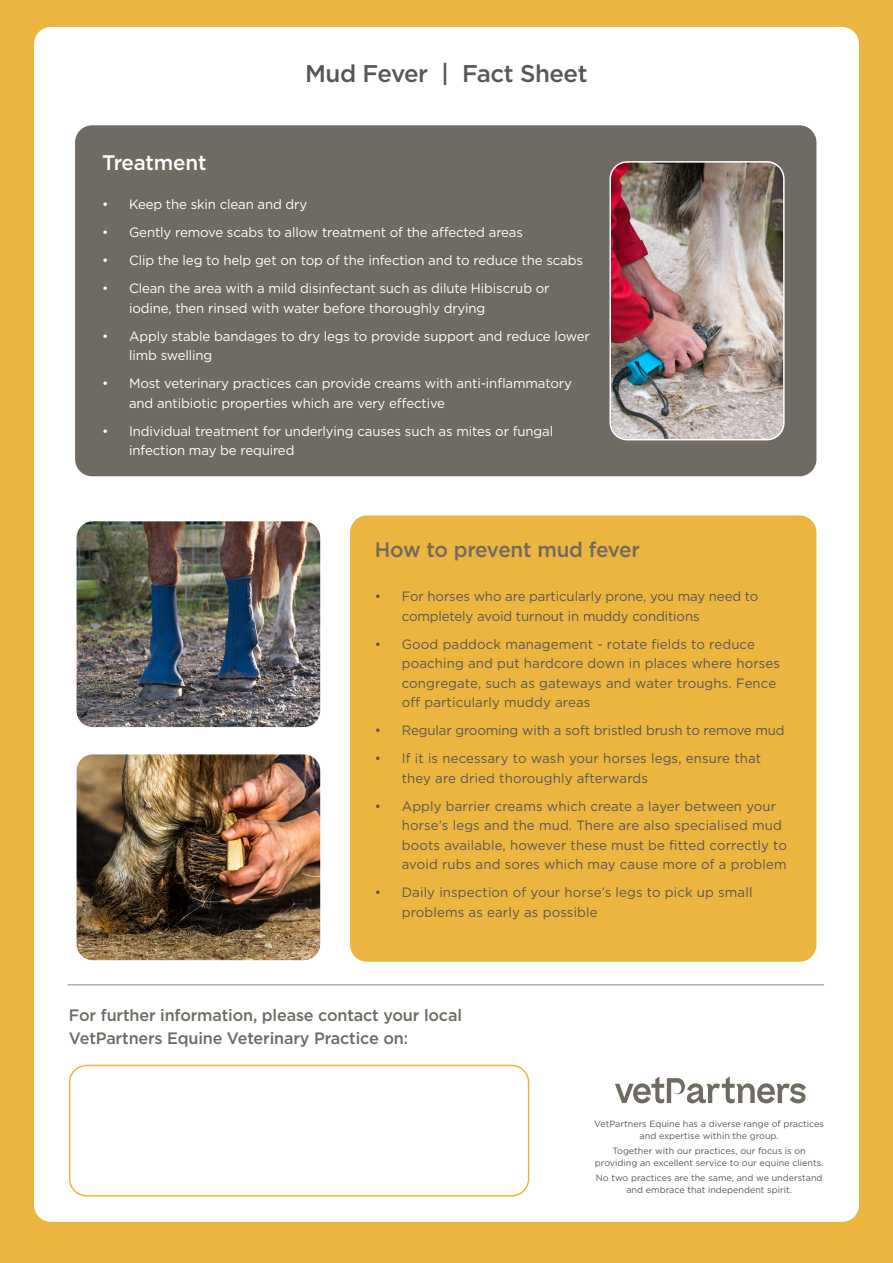
<style>
.page{position:relative;width:893px;height:1263px;background:#ecb53f}
.page>*{position:absolute;margin:0;border:0;box-sizing:border-box;transform-origin:0 0}
.t1{font:500 24.15px "Gotham";letter-spacing:-.02em;color:#575756}
.t2{font:500 21px "Gotham";letter-spacing:-.02em;color:#6f6a62}
.t3{font:500 21px "Gotham";letter-spacing:-.01em;color:#fff}
.t4{font:500 16.5px/22.5px "Gotham";letter-spacing:-.01em;color:#6f6a62}
.t5{font:13.5px/19.5px "Gotham";letter-spacing:.01em;color:#575756}
.t6{font:13.5px/19.5px "Gotham";letter-spacing:-.01em;color:#fff}
.t7{font:13.5px/19.5px "Gotham";letter-spacing:-.01em;color:#575756}
.t8{font:9px/12px "Gotham";color:#575756;text-align:center}
</style>
<div class="page">
<div style="left:34px;top:27px;width:825px;height:1195px;background:#fff;border-radius:17px"></div>
<hr style="left:67px;top:984px;width:757px;height:1px;background:#b3b2b2">
<div style="left:350px;top:515px;width:466px;height:447px;background:#ecb53f;border-radius:17px"></div>
<div style="left:75px;top:125px;width:741px;height:351px;background:#6f6a62;border-radius:17px"></div>
<img style="left:612px;top:164px;width:170px;height:276px">
<div style="left:609px;top:161px;width:176px;height:279px;border:2px solid #fff;border-radius:17px"></div>
<img style="left:78px;top:523px;width:241px;height:203px">
<div style="left:75px;top:520px;width:247px;height:209px;border:2px solid #fff;border-radius:17px"></div>
<img style="left:78px;top:756px;width:241px;height:203px">
<div style="left:75px;top:753px;width:247px;height:209px;border:2px solid #fff;border-radius:17px"></div>
<svg style="left:615px;top:1077px;width:191px;height:26px"></svg>
<div style="left:69px;top:1065px;width:460px;height:131px;border:2px solid #ecb53f;border-radius:17px"></div>
<h1 class="t1" style="left:305px;top:57px;width:284px">Mud Fever | Fact Sheet</h1>
<h2 class="t3" style="left:102px;top:149px;width:106px">Treatment</h2>
<p class="t6" style="left:102px;top:195px;width:207px">• Keep the skin clean and dry</p>
<p class="t6" style="left:102px;top:223px;width:423px">• Gently remove scabs to allow treatment of the affected areas</p>
<p class="t6" style="left:102px;top:251px;width:482px">• Clip the leg to help get on top of the infection and to reduce the scabs</p>
<p class="t6" style="left:129px;top:279px;width:422px;text-indent:-27px">• Clean the area with a mild disinfectant such as dilute Hibiscrub or iodine, then rinsed with water before thoroughly drying</p>
<p class="t6" style="left:129px;top:326px;width:462px;text-indent:-27px">• Apply stable bandages to dry legs to provide support and reduce lower limb swelling</p>
<p class="t6" style="left:129px;top:374px;width:444px;text-indent:-27px">• Most veterinary practices can provide creams with anti-inflammatory and antibiotic properties which are very effective</p>
<p class="t6" style="left:129px;top:421px;width:426px;text-indent:-27px">• Individual treatment for underlying causes such as mites or fungal infection may be required</p>
<h2 class="t2" style="left:375px;top:535px;width:267px">How to prevent mud fever</h2>
<p class="t7" style="left:402px;top:587px;width:358px;text-indent:-27px">• For horses who are particularly prone, you may need to completely avoid turnout in muddy conditions</p>
<p class="t5" style="left:402px;top:634px;width:380px;text-indent:-27px">• Good paddock management - rotate fields to reduce poaching and put hardcore down in places where horses congregate, such as gateways and water troughs. Fence off particularly muddy areas</p>
<p class="t7" style="left:375px;top:721px;width:411px">• Regular grooming with a soft bristled brush to remove mud</p>
<p class="t5" style="left:402px;top:749px;width:361px;text-indent:-27px">• If it is necessary to wash your horses legs, ensure that they are dried thoroughly afterwards</p>
<p class="t5" style="left:402px;top:796px;width:387px;text-indent:-27px">• Apply barrier creams which create a layer between your horse’s legs and the mud. There are also specialised mud boots available, however these must be fitted correctly to avoid rubs and sores which may cause more of a problem</p>
<p class="t5" style="left:402px;top:882px;width:352px;text-indent:-27px">• Daily inspection of your horse’s legs to pick up small problems as early as possible</p>
<p class="t4" style="left:69px;top:1004px;width:394px">For further information, please contact your local<br>VetPartners Equine Veterinary Practice on:</p>
<p class="t8" style="left:594px;top:1118px;width:231px">VetPartners Equine has a diverse range of practices and expertise within the group.</p>
<p class="t8" style="left:595px;top:1144px;width:230px">Together with our practices, our focus is on providing an excellent service to our equine clients.</p>
<p class="t8" style="left:596px;top:1171px;width:228px">No two practices are the same, and we understand and embrace that independent spirit.</p>
</div>
